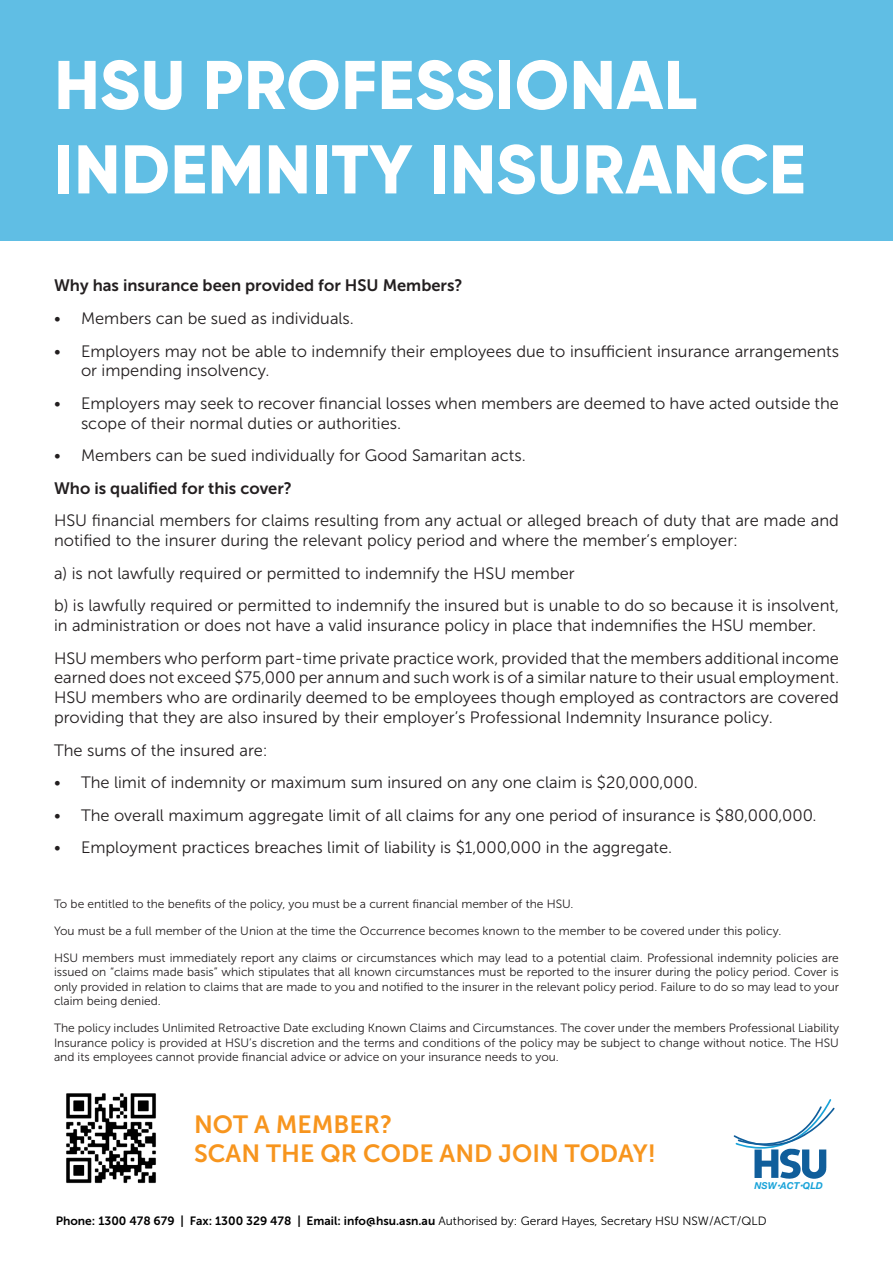
<style>
.page{position:relative;width:893px;height:1263px;background:#fff}
.page>*{position:absolute;margin:0;border:0;box-sizing:border-box;transform-origin:0 0}
.t1{font:800 68.7px "Gilroy";letter-spacing:.01em;color:#fff}
.t2{font:24.75px/29.7px "Museo Sans 700";color:#f7951e}
.t3{font:16.5px/19.8px "Museo Sans 300";color:#231f20}
.t4{font:16.5px "Museo Sans 700";color:#231f20}
.t5{font:12px/14.4px "Museo Sans 300";color:#231f20;text-align:justify}
.t6{font:12px "Museo Sans 700";color:#000}
.t7{font:italic 700 9.6px "Helvetica Neue";color:#19a3d9}
.s1{font-family:"Museo Sans 300"}
</style>
<div class="page">
<div style="left:0;top:0;width:893px;height:240px;background:#60bee4"></div>
<svg style="left:734px;top:1099px;width:101px;height:80px"></svg>
<img style="left:66px;top:1093px;width:90px;height:91px">
<p class="t1" style="left:54px;top:42px;width:644px">HSU PROFESSIONAL</p>
<p class="t1" style="left:54px;top:126px;width:752px">INDEMNITY INSURANCE</p>
<p class="t4" style="left:54px;top:277px;width:410px">Why has insurance been provided for HSU Members?</p>
<p class="t3" style="left:54px;top:308px;width:302px">• Members can be sued as individuals.</p>
<p class="t3" style="left:81px;top:341px;width:759px;text-indent:-27px">• Employers may not be able to indemnify their employees due to insufficient insurance arrangements or impending insolvency.</p>
<p class="t3" style="left:81px;top:393px;width:759px;text-indent:-27px">• Employers may seek to recover financial losses when members are deemed to have acted outside the scope of their normal duties or authorities.</p>
<p class="t3" style="left:54px;top:446px;width:473px">• Members can be sued individually for Good Samaritan acts.</p>
<p class="t4" style="left:54px;top:479px;width:239px">Who is qualified for this cover?</p>
<p class="t3" style="left:54px;top:511px;width:786px">HSU financial members for claims resulting from any actual or alleged breach of duty that are made and notified to the insurer during the relevant policy period and where the member’s employer:</p>
<p class="t3" style="left:54px;top:563px;width:522px">a) is not lawfully required or permitted to indemnify the HSU member</p>
<p class="t3" style="left:54px;top:596px;width:786px">b) is lawfully required or permitted to indemnify the insured but is unable to do so because it is insolvent, in administration or does not have a valid insurance policy in place that indemnifies the HSU member.</p>
<p class="t3" style="left:54px;top:648px;width:787px;text-align:justify">HSU members who perform part-time private practice work, provided that the members additional income earned does not exceed $75,000 per annum and such work is of a similar nature to their usual employment.<br>HSU members who are ordinarily deemed to be employees though employed as contractors are covered providing that they are also insured by their employer’s Professional Indemnity Insurance policy.</p>
<p class="t3" style="left:54px;top:740px;width:215px">The sums of the insured are:</p>
<p class="t3" style="left:54px;top:773px;width:645px">• The limit of indemnity or maximum sum insured on any one claim is $20,000,000.</p>
<p class="t3" style="left:54px;top:805px;width:764px">• The overall maximum aggregate limit of all claims for any one period of insurance is $80,000,000.</p>
<p class="t3" style="left:54px;top:838px;width:620px">• Employment practices breaches limit of liability is $1,000,000 in the aggregate.</p>
<p class="t5" style="left:54px;top:896px;width:521px">To be entitled to the benefits of the policy, you must be a current financial member of the HSU.</p>
<p class="t5" style="left:54px;top:923px;width:729px">You must be a full member of the Union at the time the Occurrence becomes known to the member to be covered under this policy.</p>
<p class="t5" style="left:54px;top:951px;width:786px">HSU members must immediately report any claims or circumstances which may lead to a potential claim. Professional indemnity policies are issued on “claims made basis” which stipulates that all known circumstances must be reported to the insurer during the policy period. Cover is only provided in relation to claims that are made to you and notified to the insurer in the relevant policy period. Failure to do so may lead to your claim being denied.</p>
<p class="t5" style="left:54px;top:1021px;width:786px">The policy includes Unlimited Retroactive Date excluding Known Claims and Circumstances. The cover under the members Professional Liability Insurance policy is provided at HSU’s discretion and the terms and conditions of the policy may be subject to change without notice. The HSU and its employees cannot provide financial advice or advice on your insurance needs to you.</p>
<p class="t2" style="left:194px;top:1109px;width:463px">NOT A MEMBER?<br>SCAN THE QR CODE AND JOIN TODAY!</p>
<p class="t7" style="left:754px;top:1178px;width:70px">NSW•ACT•QLD</p>
<p class="t6" style="left:56px;top:1215px;width:712px">Phone: 1300 478 679 | Fax: 1300 329 478 | Email: info@hsu.asn.au <span class="s1">Authorised by: Gerard Hayes, Secretary HSU NSW/ACT/QLD</span></p>
</div>
